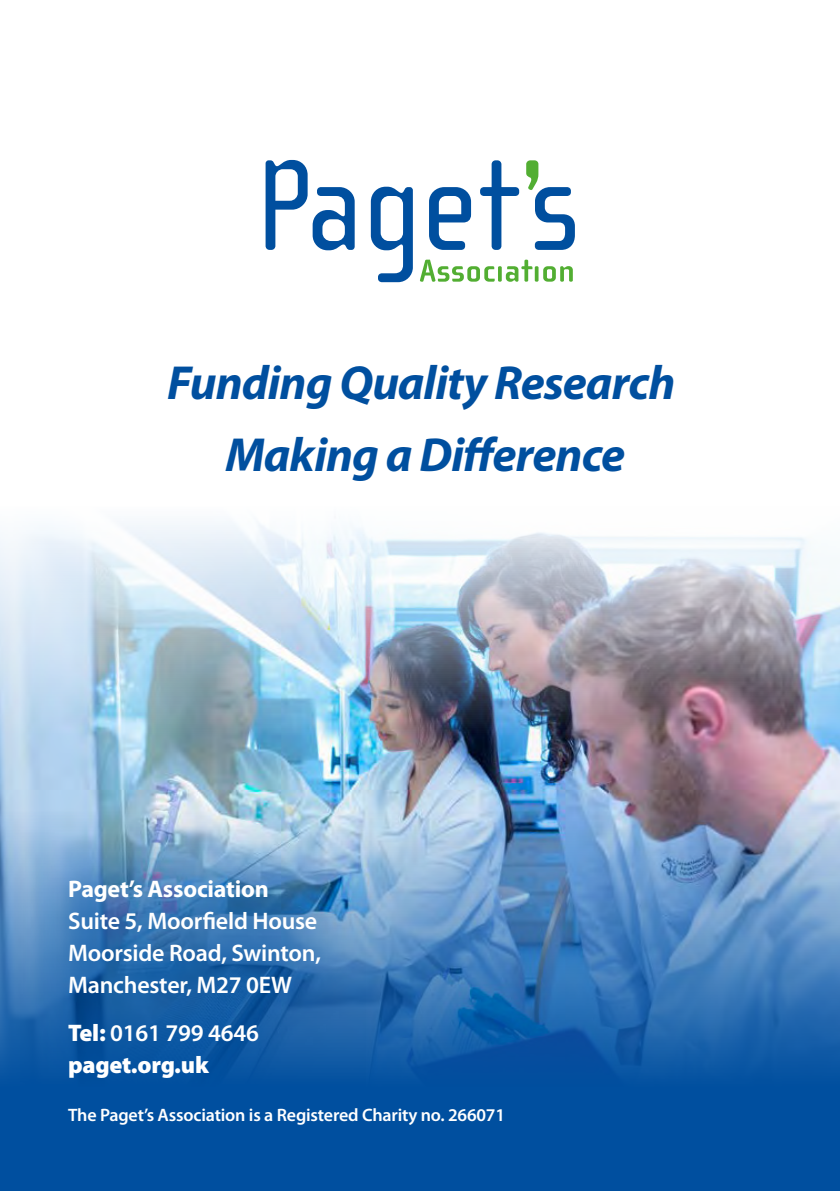
<style>
.page{position:relative;width:840px;height:1191px;background:#fff}
.page>*{position:absolute;margin:0;border:0;box-sizing:border-box;transform-origin:0 0}
.t1{font:italic 700 48px/72px "Myriad Pro";letter-spacing:-.02em;color:#004f9f;text-align:center}
.t2{font:600 24px/32px "Myriad Pro";letter-spacing:-.01em;color:#fff}
.t3{font:900 24px/32px "Myriad Pro";letter-spacing:-.01em;color:#fff}
.t4{font:700 24px "Myriad Pro";letter-spacing:-.01em;color:#fff}
.t5{font:600 18px "Myriad Pro";letter-spacing:-.01em;color:#fff}
.s1{font-weight:600}
</style>
<div class="page">
<img style="left:0;top:521px;width:839px;height:290px">
<svg style="left:420px;top:260px;width:152px;height:22px"></svg>
<svg style="left:370px;top:187px;width:42px;height:95px"></svg>
<svg style="left:265px;top:160px;width:89px;height:90px"></svg>
<svg style="left:429px;top:187px;width:42px;height:63px"></svg>
<svg style="left:480px;top:160px;width:39px;height:90px"></svg>
<svg style="left:526px;top:160px;width:48px;height:90px"></svg>
<svg style="left:0;top:811px;width:839px;height:380px;background:#3472b2"></svg>
<svg style="left:20px;top:832px;width:345px;height:293px;background:#3070af"></svg>
<h1 class="t1" style="left:167px;top:345px;width:509px">Funding Quality Research<br>Making a Difference</h1>
<p class="t4" style="left:68px;top:873px;width:202px">Paget’s Association</p>
<p class="t2" style="left:68px;top:904px;width:254px">Suite 5, Moorfield House<br>Moorside Road, Swinton,<br>Manchester, M27 0EW</p>
<p class="t3" style="left:68px;top:1016px;width:192px">Tel: <span class="s1">0161 799 4646 </span>paget.org.uk</p>
<p class="t5" style="left:68px;top:1103px;width:438px">The Paget’s Association is a Registered Charity no. 266071</p>
</div>
